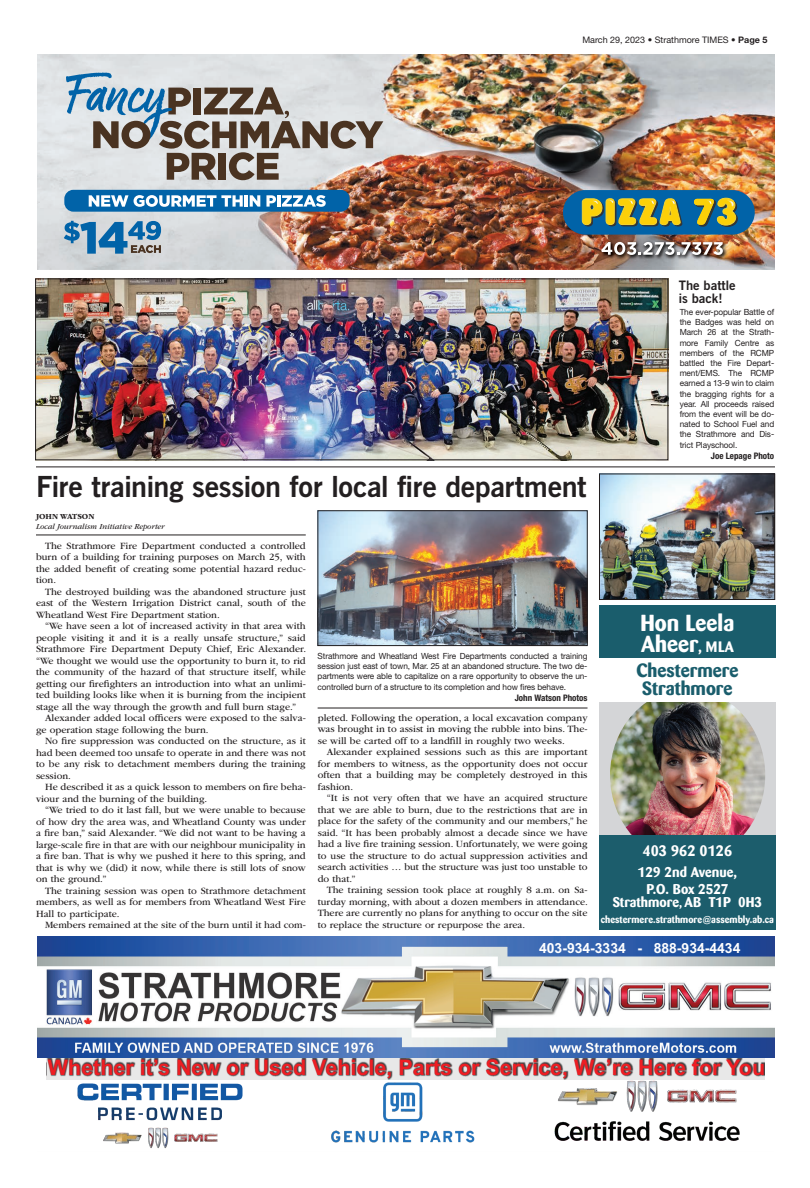
<style>
.page{position:relative;width:810px;height:1188px;background:#fff}
.page>*{position:absolute;margin:0;border:0;box-sizing:border-box;transform-origin:0 0}
.t1{font:700 29px "News Gothic BT";letter-spacing:-.015em;color:#231f20}
.t2{font:700 23px/21px "Barmeno";color:#fff}
.t3{font:700 21.5px "Arial";color:#ee1d23}
.t4{font:700 19px/18px "Barmeno";color:#1a5d6c;text-align:center}
.t5{font:700 15px "Barmeno";color:#fff}
.t6{font:700 14px/16.8px "Barmeno";color:#fff;text-align:center}
.t7{font:700 13.9px "Arial";color:#fff}
.t8{font:700 13px/13px "News Gothic BT";color:#231f20}
.t9{font:10px/11.5px "ITC Garamond Std";color:#231f20;text-align:justify}
.t10{font:700 10px "Barmeno";color:#fff}
.t11{font:9px "Helvetica Neue LT Std";color:#231f20}
.t12{font:700 condensed 9px "Helvetica Neue LT Std";color:#231f20}
.t13{font:8.5px/10.2px "Helvetica Neue LT Std";letter-spacing:-.01em;color:#231f20;text-align:justify}
.t14{font:italic 8px "ITC Garamond Std";color:#231f20}
.t15{font:700 8px "ITC Garamond Std";color:#231f20}
.s1{font-weight:700}
.s2{font-size:15px}
.s3{font-size:12px}
</style>
<div class="page">
<hr style="left:36px;top:466px;width:739px;height:1px;background:#231f20">
<div style="left:599px;top:679px;width:177px;height:203px;background:#d4d5d7"></div>
<img style="left:610px;top:714px;width:151px;height:107px">
<img style="left:633px;top:702px;width:110px;height:13px">
<img style="left:622px;top:748px;width:143px;height:87px">
<div style="left:599px;top:629px;width:177px;height:73px;background:#fff"></div>
<div style="left:599px;top:835px;width:177px;height:95px;background:#1c5d6c"></div>
<div style="left:599px;top:606px;width:177px;height:52px;background:#1a5d6c"></div>
<hr style="left:36px;top:535px;width:270px;height:1px;background:#231f20">
<img style="left:37px;top:54px;width:738px;height:216px">
<div style="left:64px;top:190px;width:286px;height:22px;background:#0163a8;border-radius:9px"></div>
<svg style="left:89px;top:195px;width:171px;height:12px"></svg>
<svg style="left:266px;top:195px;width:60px;height:12px"></svg>
<svg style="left:66px;top:72px;width:317px;height:108px;background:#afb0b0"></svg>
<div style="left:563px;top:190px;width:192px;height:45px;background:#0163a8;border-radius:22px"></div>
<svg style="left:582px;top:198px;width:100px;height:38px"></svg>
<svg style="left:694px;top:198px;width:44px;height:29px"></svg>
<img style="left:594px;top:236px;width:139px;height:31px">
<svg style="left:601px;top:242px;width:122px;height:13px"></svg>
<svg style="left:64px;top:221px;width:97px;height:33px;background:#709cbb"></svg>
<svg style="left:37px;top:1057px;width:738px;height:92px"></svg>
<img style="left:37px;top:936px;width:738px;height:121px">
<img style="left:77px;top:1084px;width:165px;height:64px">
<img style="left:329px;top:1080px;width:148px;height:65px">
<img style="left:546px;top:1080px;width:203px;height:69px">
<div style="left:47px;top:1058px;width:718px;height:22px;background:#231f20;opacity:.84"></div>
<img style="left:37px;top:281px;width:629px;height:177px">
<div style="left:35px;top:279px;width:633px;height:181px;border:1px solid #231f20"></div>
<hr style="left:318px;top:708px;width:270px;height:1px;background:#231f20">
<img style="left:601px;top:476px;width:172px;height:122px">
<div style="left:599px;top:474px;width:176px;height:126px;border:1px solid #231f20"></div>
<img style="left:320px;top:512px;width:266px;height:132px">
<div style="left:318px;top:510px;width:270px;height:136px;border:1px solid #231f20"></div>
<p class="t11" style="left:582px;top:34px;width:187px">March 29, 2023 • Strathmore TIMES • <span class="s1">Page 5</span></p>
<h3 class="t8" style="left:679px;top:279px;width:58px">The battle is back!</h3>
<h1 class="t1" style="left:36px;top:469px;width:552px">Fire training session for local fire department</h1>
<p class="t15" style="left:36px;top:512px;width:60px">JOHN WATSON</p>
<p class="t14" style="left:36px;top:522px;width:130px">Local Journalism Initiative Reporter</p>
<p class="t9" style="left:36px;top:540px;width:271px;text-indent:9px">The Strathmore Fire Department conducted a controlled burn of a building for training purposes on March 25, with the added benefit of creating some potential hazard reduc&shy;tion.</p>
<p class="t9" style="left:36px;top:586px;width:271px;text-indent:9px">The destroyed building was the abandoned structure just east of the Western Irrigation District canal, south of the Wheatland West Fire Department station.</p>
<p class="t9" style="left:45px;top:620px;width:262px">“We have seen a lot of increased activity in that area with</p>
<p class="t9" style="left:36px;top:632px;width:271px">people visiting it and it is a really unsafe structure,” said</p>
<p class="t9" style="left:36px;top:643px;width:272px">Strathmore Fire Department Deputy Chief, Eric Alexander.</p>
<p class="t9" style="left:36px;top:655px;width:271px">“We thought we would use the opportunity to burn it, to rid</p>
<p class="t9" style="left:36px;top:666px;width:271px">the community of the hazard of that structure itself, while</p>
<p class="t9" style="left:36px;top:678px;width:271px">getting our firefighters an introduction into what an unlimi-</p>
<p class="t9" style="left:36px;top:689px;width:271px">ted building looks like when it is burning from the incipient</p>
<p class="t9" style="left:36px;top:701px;width:262px">stage all the way through the growth and full burn stage.”</p>
<p class="t9" style="left:45px;top:712px;width:262px">Alexander added local officers were exposed to the salva-</p>
<p class="t9" style="left:36px;top:724px;width:174px">ge operation stage following the burn.</p>
<p class="t9" style="left:45px;top:735px;width:262px">No fire suppression was conducted on the structure, as it</p>
<p class="t9" style="left:36px;top:747px;width:271px">had been deemed too unsafe to operate in and there was not</p>
<p class="t9" style="left:36px;top:758px;width:271px">to be any risk to detachment members during the training</p>
<p class="t9" style="left:36px;top:770px;width:36px">session.</p>
<p class="t9" style="left:45px;top:781px;width:262px">He described it as a quick lesson to members on fire beha-</p>
<p class="t9" style="left:36px;top:793px;width:173px">viour and the burning of the building.</p>
<p class="t9" style="left:45px;top:804px;width:262px">“We tried to do it last fall, but we were unable to because</p>
<p class="t9" style="left:36px;top:816px;width:271px">of how dry the area was, and Wheatland County was under</p>
<p class="t9" style="left:36px;top:827px;width:271px">a fire ban,” said Alexander. “We did not want to be having a</p>
<p class="t9" style="left:36px;top:839px;width:271px">large-scale fire in that are with our neighbour municipality in</p>
<p class="t9" style="left:36px;top:850px;width:271px">a fire ban. That is why we pushed it here to this spring, and</p>
<p class="t9" style="left:36px;top:862px;width:271px">that is why we (did) it now, while there is still lots of snow</p>
<p class="t9" style="left:36px;top:873px;width:72px">on the ground.”</p>
<p class="t9" style="left:45px;top:885px;width:262px">The training session was open to Strathmore detachment</p>
<p class="t9" style="left:36px;top:896px;width:271px">members, as well as for members from Wheatland West Fire</p>
<p class="t9" style="left:36px;top:908px;width:85px">Hall to participate.</p>
<p class="t9" style="left:45px;top:919px;width:262px">Members remained at the site of the burn until it had com-</p>
<p class="t13" style="left:318px;top:651px;width:271px">Strathmore and Wheatland West Fire Departments conducted a training session just east of town, Mar. 25 at an abandoned structure. The two de&shy;partments were able to capitalize on a rare opportunity to observe the un&shy;controlled burn of a structure to its completion and how fires behave.</p>
<p class="t12" style="left:515px;top:693px;width:74px">John Watson Photos</p>
<p class="t9" style="left:318px;top:712px;width:271px">pleted. Following the operation, a local excavation company was brought in to assist in moving the rubble into bins. The&shy;se will be carted off to a landfill in roughly two weeks.</p>
<p class="t9" style="left:318px;top:747px;width:271px;text-indent:9px">Alexander explained sessions such as this are important for members to witness, as the opportunity does not occur often that a building may be completely destroyed in this fashion.</p>
<p class="t9" style="left:318px;top:793px;width:271px;text-indent:9px">“It is not very often that we have an acquired structure that we are able to burn, due to the restrictions that are in place for the safety of the community and our members,” he said. “It has been probably almost a decade since we have had a live fire training session. Unfortunately, we were going to use the structure to do actual suppression activities and search activities … but the structure was just too unstable to do that.”</p>
<p class="t9" style="left:318px;top:885px;width:272px;text-indent:9px">The training session took place at roughly 8 a.m. on Sa&shy;turday morning, with about a dozen members in attendance.<br>There are currently no plans for anything to occur on the site to replace the structure or repurpose the area.</p>
<p class="t13" style="left:680px;top:307px;width:96px">The ever-popular Battle of the Badges was held on March 26 at the Strath&shy;more Family Centre as members of the RCMP battled the Fire Depart&shy;ment/EMS. The RCMP earned a 13-9 win to claim the bragging rights for a year. All proceeds raised from the event will be do&shy;nated to School Fuel and the Strathmore and Dis&shy;trict Playschool.</p>
<p class="t12" style="left:711px;top:451px;width:65px">Joe Lepage Photo</p>
<h2 class="t2" style="left:640px;top:612px;width:95px">Hon Leela<br>Aheer<span class="s2">, MLA</span></h2>
<h3 class="t4" style="left:636px;top:661px;width:104px">Chestermere<br>Strathmore</h3>
<h3 class="t5" style="left:643px;top:842px;width:91px">403 962 0126</h3>
<h3 class="t6" style="left:638px;top:864px;width:100px">129 2nd Avenue,<br>P.O. Box 2527</h3>
<h3 class="t6" style="left:613px;top:894px;width:151px">Strathmore<span class="s3">,</span> AB T1P 0H3</h3>
<p class="t10" style="left:601px;top:914px;width:175px">chestermere.strathmore@assembly.ab.ca</p>
<h3 class="t7" style="left:539px;top:938px;width:203px">403-934-3334 - 888-934-4434</h3>
<h3 class="t3" style="left:48px;top:1052px;width:719px">Whether it’s New or Used Vehicle, Parts or Service, We’re Here for You</h3>
</div>
